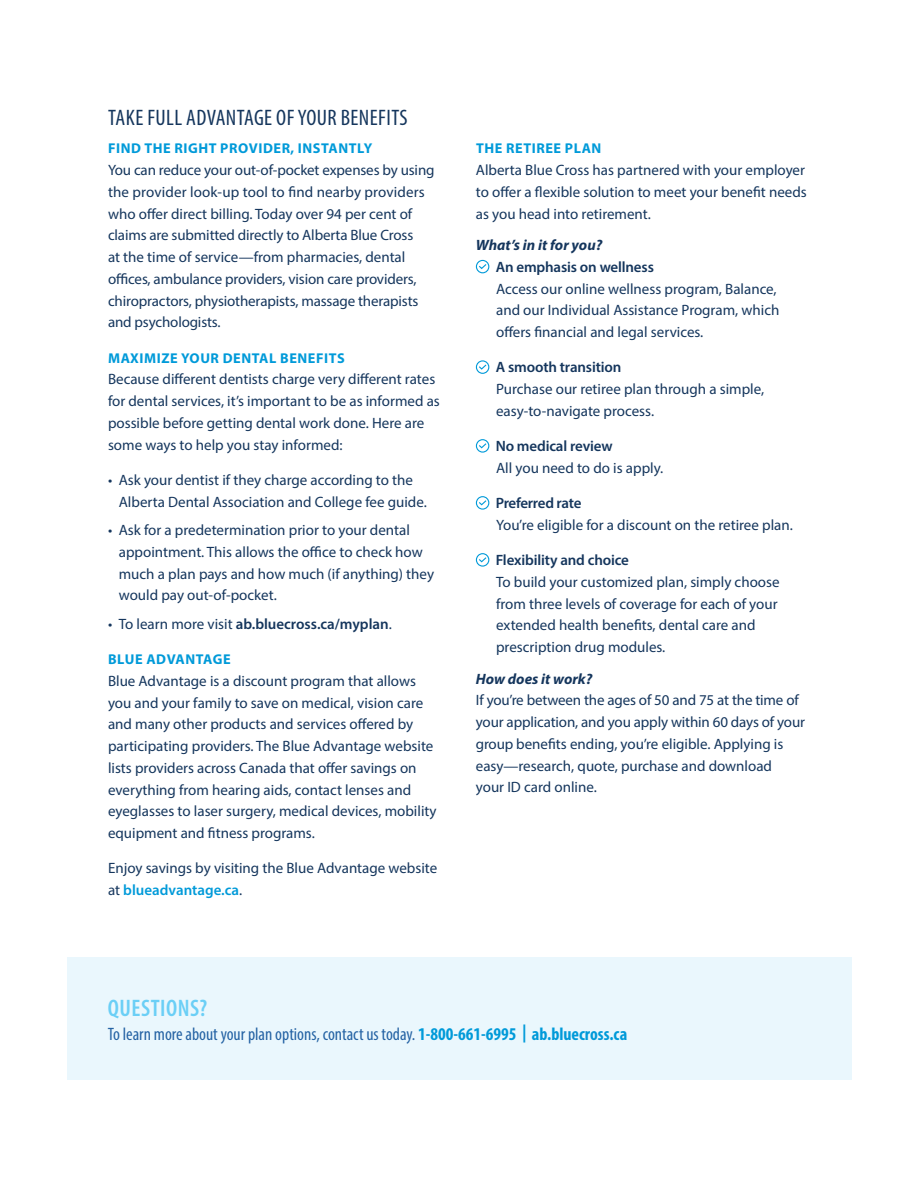
<style>
.page{position:relative;width:918px;height:1188px;background:#fff}
.page>*{position:absolute;margin:0;border:0;box-sizing:border-box;transform-origin:0 0}
.CTA_title{font:600 condensed 24px "Myriad Pro";letter-spacing:.02em;color:#6bcff6}
.t1{font:condensed 22.5px "Myriad Pro";letter-spacing:.02em;color:#15365d}
.CTA_text{font:condensed 18px "Myriad Pro";color:#2563a4}
.Copy{font:15px/21.8px "Myriad Pro";color:#15365d}
.checkmark_bullets{font:15px/21.8px "Myriad Pro";color:#15365d}
.Copy-2{font:600 15px "Myriad Pro";letter-spacing:-.01em;color:#15365d}
.t2{font:italic 700 15px "Myriad Pro";color:#15365d}
.t3{font:700 14.25px "Myriad Pro";letter-spacing:.04em;color:#009ad9}
.s1{font-weight:400}
.s2{font-weight:600;color:#009ad9}
.s3{font-weight:700;color:#009ad9}
</style>
<div class="page">
<div style="left:476px;top:260px;width:13px;height:13px;border:1px solid #009ad9;border-radius:50%"></div>
<svg style="left:478px;top:263px;width:10px;height:7px"></svg>
<div style="left:476px;top:360px;width:13px;height:14px;border:1px solid #009ad9;border-radius:50%"></div>
<svg style="left:478px;top:363px;width:10px;height:7px"></svg>
<div style="left:476px;top:439px;width:13px;height:14px;border:1px solid #009ad9;border-radius:50%"></div>
<svg style="left:478px;top:442px;width:10px;height:7px"></svg>
<div style="left:476px;top:496px;width:13px;height:14px;border:1px solid #009ad9;border-radius:50%"></div>
<svg style="left:478px;top:499px;width:10px;height:7px"></svg>
<div style="left:476px;top:553px;width:13px;height:14px;border:1px solid #009ad9;border-radius:50%"></div>
<svg style="left:478px;top:556px;width:10px;height:7px"></svg>
<div style="left:67px;top:957px;width:785px;height:123px;background:#eaf7fd"></div>
<h2 class="t1" style="left:108px;top:104px;width:301px">TAKE FULL ADVANTAGE OF YOUR BENEFITS</h2>
<h3 class="t3" style="left:108px;top:139px;width:266px">FIND THE RIGHT PROVIDER, INSTANTLY</h3>
<p class="Copy" style="left:108px;top:159px;width:328px">You can reduce your out-of-pocket expenses by using the provider look-up tool to find nearby providers who offer direct billing. Today over 94 per cent of claims are submitted directly to Alberta Blue Cross<br>at the time of service—from pharmacies, dental offices, ambulance providers, vision care providers, chiropractors, physiotherapists, massage therapists and psychologists.</p>
<h3 class="t3" style="left:108px;top:349px;width:238px">MAXIMIZE YOUR DENTAL BENEFITS</h3>
<p class="Copy" style="left:108px;top:368px;width:333px">Because different dentists charge very different rates for dental services, it’s important to be as informed as possible before getting dental work done. Here are some ways to help you stay informed:</p>
<p class="Copy" style="left:119px;top:469px;width:310px;text-indent:-11px">• Ask your dentist if they charge according to the<br>Alberta Dental Association and College fee guide.</p>
<p class="Copy" style="left:119px;top:519px;width:317px;text-indent:-11px">• Ask for a predetermination prior to your dental appointment. This allows the office to check how much a plan pays and how much (if anything) they would pay out-of-pocket.</p>
<p class="Copy-2" style="left:108px;top:614px;width:285px"><span class="s1">• To learn more visit</span> ab.bluecross.ca/myplan<span class="s1">.</span></p>
<h3 class="t3" style="left:108px;top:650px;width:124px">BLUE ADVANTAGE</h3>
<p class="Copy" style="left:108px;top:670px;width:330px">Blue Advantage is a discount program that allows you and your family to save on medical, vision care and many other products and services offered by participating providers. The Blue Advantage website lists providers across Canada that offer savings on everything from hearing aids, contact lenses and eyeglasses to laser surgery, medical devices, mobility equipment and fitness programs.</p>
<p class="Copy" style="left:108px;top:857px;width:331px">Enjoy savings by visiting the Blue Advantage website at <span class="s2">blueadvantage.ca</span>.</p>
<h3 class="t3" style="left:476px;top:139px;width:127px">THE RETIREE PLAN</h3>
<p class="Copy" style="left:476px;top:159px;width:332px;text-align:justify">Alberta Blue Cross has partnered with your employer to offer a flexible solution to meet your benefit needs as you head into retirement.</p>
<h4 class="t2" style="left:476px;top:235px;width:128px">What’s in it for you?</h4>
<p class="Copy-2" style="left:496px;top:257px;width:160px">An emphasis on wellness</p>
<p class="checkmark_bullets" style="left:496px;top:277px;width:285px">Access our online wellness program, Balance, and our Individual Assistance Program, which offers financial and legal services.</p>
<p class="Copy-2" style="left:496px;top:358px;width:127px">A smooth transition</p>
<p class="checkmark_bullets" style="left:496px;top:378px;width:270px">Purchase our retiree plan through a simple, easy-to-navigate process.</p>
<p class="Copy-2" style="left:496px;top:437px;width:118px">No medical review</p>
<p class="checkmark_bullets" style="left:496px;top:457px;width:169px">All you need to do is apply.</p>
<p class="Copy-2" style="left:496px;top:494px;width:87px">Preferred rate</p>
<p class="checkmark_bullets" style="left:496px;top:514px;width:298px">You’re eligible for a discount on the retiree plan.</p>
<p class="Copy-2" style="left:496px;top:551px;width:135px">Flexibility and choice</p>
<p class="checkmark_bullets" style="left:496px;top:571px;width:285px">To build your customized plan, simply choose from three levels of coverage for each of your extended health benefits, dental care and prescription drug modules.</p>
<h4 class="t2" style="left:476px;top:669px;width:118px">How does it work?</h4>
<p class="Copy" style="left:476px;top:689px;width:331px">If you’re between the ages of 50 and 75 at the time of your application, and you apply within 60 days of your group benefits ending, you’re eligible. Applying is easy—research, quote, purchase and download<br>your ID card online.</p>
<p class="CTA_title" style="left:108px;top:993px;width:101px">QUESTIONS?</p>
<p class="CTA_text" style="left:108px;top:1023px;width:521px">To learn more about your plan options, contact us today. <span class="s3">1-800-661-6995 | ab.bluecross.ca</span></p>
</div>
